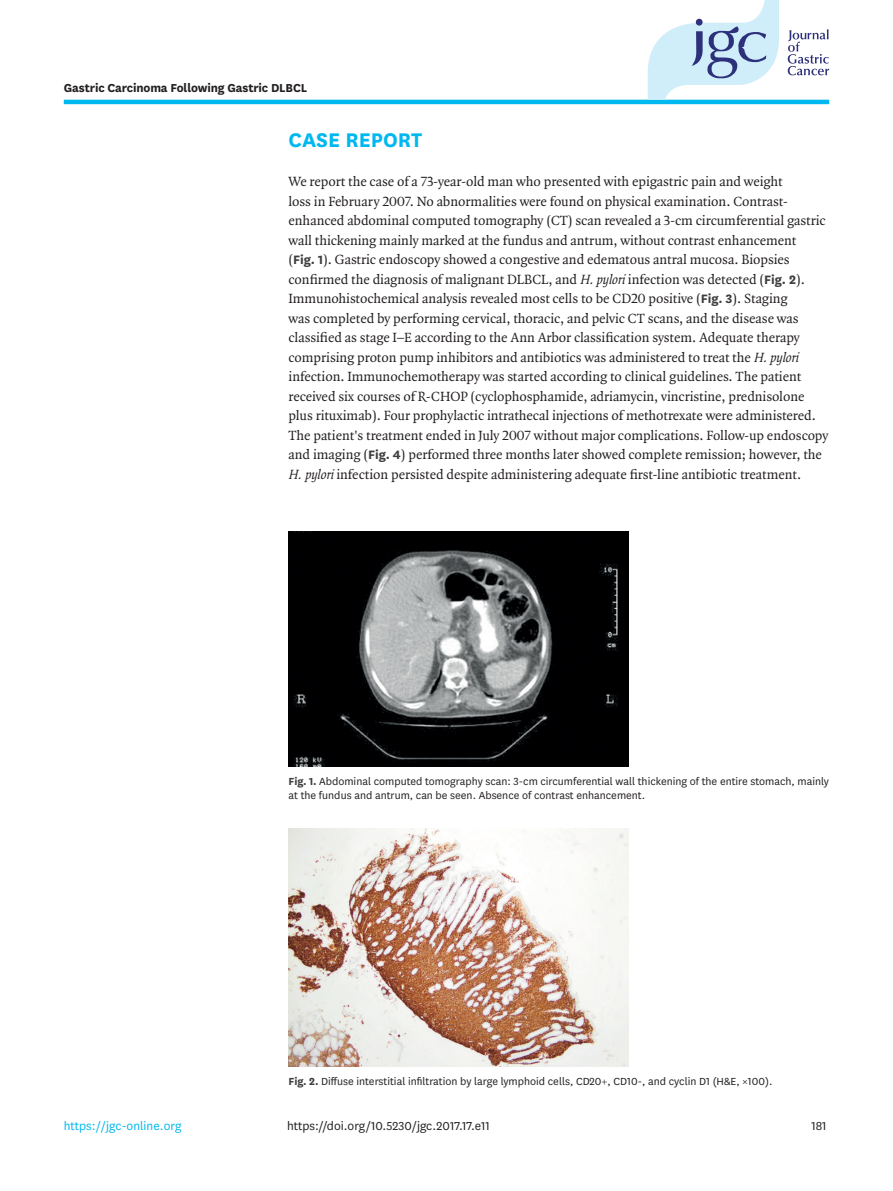
<style>
.page{position:relative;width:893px;height:1191px;background:#fff}
.page>*{position:absolute;margin:0;border:0;box-sizing:border-box;transform-origin:0 0}
.body_title1{font:700 23.1px "National";color:#00b8f0}
.body_p_first{font:14.25px/19.5px "Quadraat OT";letter-spacing:-.005em;color:#231f20}
.doi_running_footer{font:13.5px "National";color:#231f20}
.alt-title-type{font:700 13.5px "National";letter-spacing:-.01em;color:#231f20}
.t1{font:13.5px "National";color:#00b8f0}
.fig_caption{font:12px/13.5px "National";color:#231f20}
.s1{font-family:"National";font-weight:700;color:#3e3e3f}
.s2{font-style:italic}
.s3{font-weight:700;color:#3e3e3f}
</style>
<div class="page">
<hr style="left:64px;top:100px;width:765px;height:4px;background:#00b8f0">
<svg style="left:648px;top:0;width:131px;height:100px"></svg>
<svg style="left:788px;top:29px;width:41px;height:46px"></svg>
<img style="left:289px;top:531px;width:340px;height:235px">
<img style="left:289px;top:828px;width:340px;height:238px">
<p class="alt-title-type" style="left:64px;top:78px;width:245px">Gastric Carcinoma Following Gastric DLBCL</p>
<p class="body_title1" style="left:289px;top:124px;width:135px">CASE REPORT</p>
<p class="body_p_first" style="left:289px;top:172px;width:541px">We report the case of a 73-year-old man who presented with epigastric pain and weight<br>loss in February 2007. No abnormalities were found on physical examination. Contrast&shy;enhanced abdominal computed tomography (CT) scan revealed a 3-cm circumferential gastric wall thickening mainly marked at the fundus and antrum, without contrast enhancement<br>(<span class="s1">Fig. 1</span>). Gastric endoscopy showed a congestive and edematous antral mucosa. Biopsies confirmed the diagnosis of malignant DLBCL, and <span class="s2">H.pylori</span>infection was detected (<span class="s1">Fig. 2</span>).<br>Immunohistochemical analysis revealed most cells to be CD20 positive (<span class="s1">Fig. 3</span>). Staging<br>was completed by performing cervical, thoracic, and pelvic CT scans, and the disease was classified as stage I–E according to the Ann Arbor classification system. Adequate therapy comprising proton pump inhibitors and antibiotics was administered to treat the <span class="s2">H.pylori </span>infection. Immunochemotherapy was started according to clinical guidelines. The patient received six courses of R-CHOP (cyclophosphamide, adriamycin, vincristine, prednisolone plus rituximab). Four prophylactic intrathecal injections of methotrexate were administered.<br>The patient's treatment ended in July 2007 without major complications. Follow-up endoscopy and imaging (<span class="s1">Fig. 4</span>) performed three months later showed complete remission; however, the <span class="s2">H.pylori</span>infection persisted despite administering adequate first-line antibiotic treatment.</p>
<p class="fig_caption" style="left:289px;top:774px;width:542px"><span class="s3">Fig. 1.</span> Abdominal computed tomography scan: 3-cm circumferential wall thickening of the entire stomach, mainly at the fundus and antrum, can be seen. Absence of contrast enhancement.</p>
<p class="fig_caption" style="left:289px;top:1073px;width:485px"><span class="s3">Fig. 2.</span> Diffuse interstitial infiltration by large lymphoid cells, CD20+, CD10-, and cyclin D1 (H&amp;E, ×100).</p>
<p class="t1" style="left:64px;top:1117px;width:119px">https://jgc-online.org</p>
<p class="doi_running_footer" style="left:287px;top:1116px;width:204px">https://doi.org/10.5230/jgc.2017.17.e11</p>
<p class="doi_running_footer" style="left:811px;top:1116px;width:17px">181</p>
</div>
